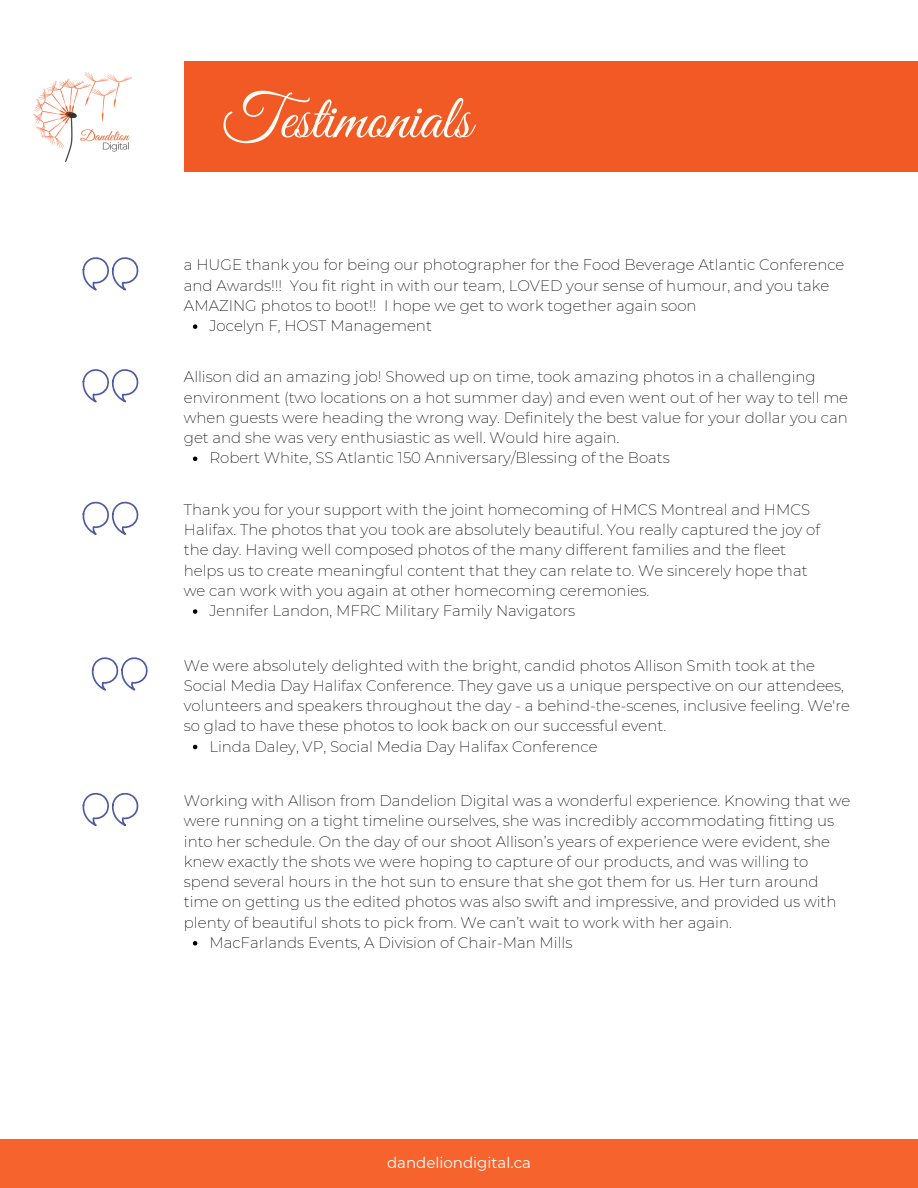
<style>
.page{position:relative;width:918px;height:1188px;background:#fff}
.page>*{position:absolute;margin:0;border:0;box-sizing:border-box;transform-origin:0 0}
.t1{font:63px "Great Vibes";color:#fffcf5}
.t2{font:200 15px/20.2px "Montserrat";color:#000}
.t3{font:15px "Montserrat";color:#fff}
</style>
<div class="page">
<div style="left:0;top:1140px;width:918px;height:48px;background:#f7632d"></div>
<div style="left:184px;top:62px;width:734px;height:110px;background:#f15a24"></div>
<img style="left:34px;top:72px;width:98px;height:89px">
<svg style="left:83px;top:369px;width:55px;height:34px"></svg>
<svg style="left:92px;top:657px;width:56px;height:34px"></svg>
<svg style="left:83px;top:793px;width:55px;height:33px"></svg>
<svg style="left:83px;top:502px;width:55px;height:33px"></svg>
<svg style="left:193px;top:745px;width:4px;height:4px"></svg>
<svg style="left:193px;top:941px;width:4px;height:5px"></svg>
<svg style="left:193px;top:609px;width:4px;height:5px"></svg>
<svg style="left:193px;top:457px;width:4px;height:4px"></svg>
<svg style="left:83px;top:257px;width:55px;height:34px"></svg>
<svg style="left:193px;top:324px;width:4px;height:5px"></svg>
<p class="t1" style="left:222px;top:84px;width:251px">Testimonials</p>
<p class="t2" style="left:184px;top:255px;width:662px">a HUGE thank you for being our photographer for the Food Beverage Atlantic Conference and Awards!!! You fit right in with our team, LOVED your sense of humour, and you take<br>AMAZING photos to boot!! I hope we get to work together again soon</p>
<p class="t2" style="left:209px;top:316px;width:224px">Jocelyn F, HOST Management</p>
<p class="t2" style="left:184px;top:367px;width:666px">Allison did an amazing job! Showed up on time, took amazing photos in a challenging environment (two locations on a hot summer day) and even went out of her way to tell me when guests were heading the wrong way. Definitely the best value for your dollar you can get and she was very enthusiastic as well. Would hire again.</p>
<p class="t2" style="left:209px;top:448px;width:462px">Robert White, SS Atlantic 150 Anniversary/Blessing of the Boats</p>
<p class="t2" style="left:184px;top:499px;width:638px">Thank you for your support with the joint homecoming of HMCS Montreal and HMCS Halifax. The photos that you took are absolutely beautiful. You really captured the joy of the day. Having well composed photos of the many different families and the fleet helps us to create meaningful content that they can relate to. We sincerely hope that we can work with you again at other homecoming ceremonies.</p>
<p class="t2" style="left:209px;top:601px;width:367px">Jennifer Landon, MFRC Military Family Navigators</p>
<p class="t2" style="left:184px;top:655px;width:668px">We were absolutely delighted with the bright, candid photos Allison Smith took at the Social Media Day Halifax Conference. They gave us a unique perspective on our attendees, volunteers and speakers throughout the day - a behind-the-scenes, inclusive feeling. We're so glad to have these photos to look back on our successful event.</p>
<p class="t2" style="left:209px;top:736px;width:390px">Linda Daley, VP, Social Media Day Halifax Conference</p>
<p class="t2" style="left:184px;top:791px;width:668px">Working with Allison from Dandelion Digital was a wonderful experience. Knowing that we were running on a tight timeline ourselves, she was incredibly accommodating fitting us into her schedule. On the day of our shoot Allison’s years of experience were evident, she knew exactly the shots we were hoping to capture of our products, and was willing to spend several hours in the hot sun to ensure that she got them for us. Her turn around time on getting us the edited photos was also swift and impressive, and provided us with plenty of beautiful shots to pick from. We can’t wait to work with her again.</p>
<p class="t2" style="left:209px;top:932px;width:365px">MacFarlands Events, A Division of Chair-Man Mills</p>
<p class="t3" style="left:387px;top:1153px;width:145px">dandeliondigital.ca</p>
</div>
